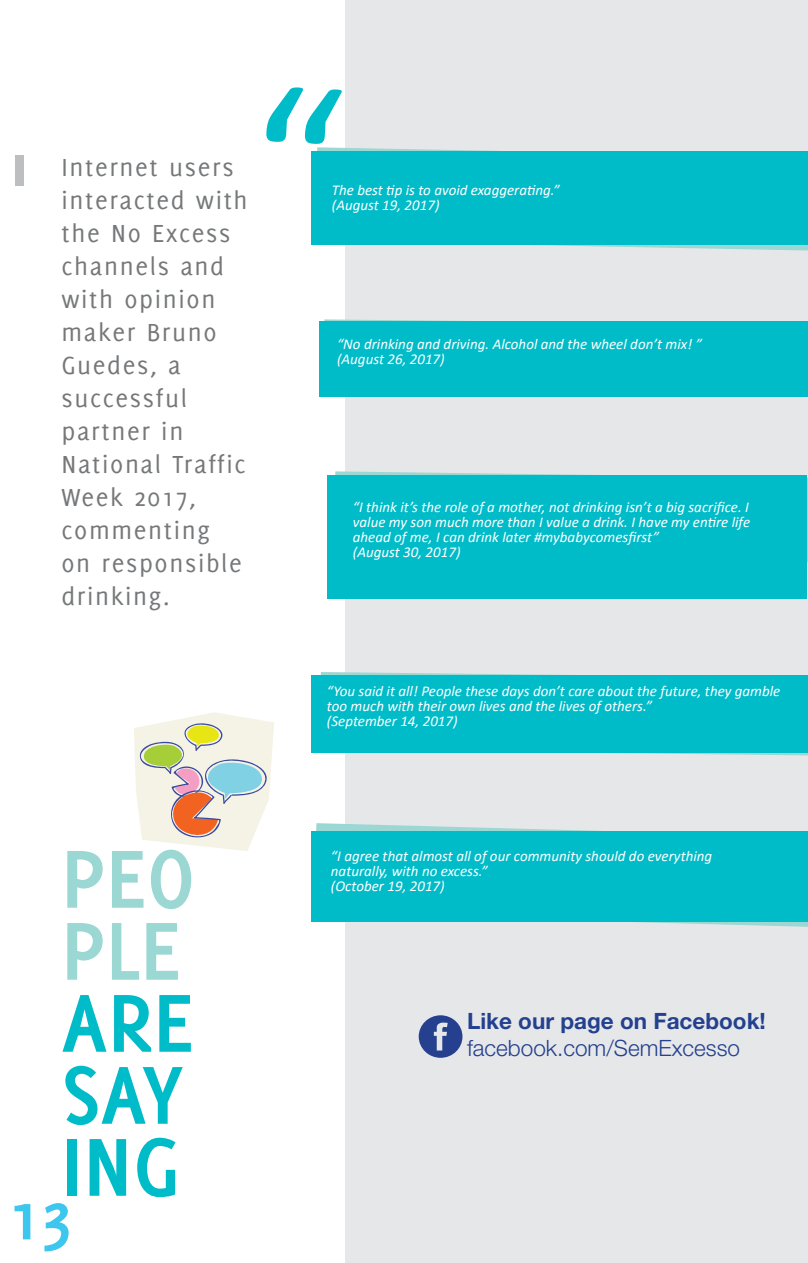
<style>
.page{position:relative;width:808px;height:1263px;background:#fff}
.page>*{position:absolute;margin:0;border:0;box-sizing:border-box;transform-origin:0 0}
.t1{font:700 90px/72px "Delicious";color:#00bcc9;text-align:justify}
.t2{font:700 90px/72px "Delicious";color:#9bd7d3}
.t3{font:700 72px "Delicious";color:#3dc6ee}
.t4{font:27px/33px "Delicious";letter-spacing:.06em;color:#757779}
.t5{font:300 22.5px "Helvetica Neue LT Pro";color:#24418f}
.t6{font:700 22.5px "Helvetica Neue LT Pro";color:#24418f}
.t7{font:italic 15px/15px "Calibri";color:#fff}
</style>
<div class="page">
<div style="left:346px;top:1px;width:462px;height:1262px;background:#e6e7e8"></div>
<div style="left:15px;top:155px;width:9px;height:30px;background:#bcbec0"></div>
<svg style="left:312px;top:823px;width:496px;height:104px"></svg>
<div style="left:312px;top:831px;width:496px;height:90px;background:#00bcc9"></div>
<svg style="left:134px;top:712px;width:140px;height:139px"></svg>
<svg style="left:320px;top:672px;width:488px;height:83px"></svg>
<div style="left:312px;top:675px;width:496px;height:78px;background:#00bcc9"></div>
<svg style="left:311px;top:147px;width:497px;height:103px"></svg>
<div style="left:312px;top:152px;width:496px;height:93px;background:#00bcc9"></div>
<svg style="left:319px;top:319px;width:489px;height:3px"></svg>
<div style="left:319px;top:322px;width:489px;height:75px;background:#00bcc9"></div>
<svg style="left:335px;top:471px;width:473px;height:91px"></svg>
<div style="left:327px;top:475px;width:480px;height:123px;background:#00bcc9"></div>
<svg style="left:419px;top:1015px;width:43px;height:43px"></svg>
<h3 class="t4" style="left:62px;top:150px;width:188px">Internet users interacted with the No Excess channels and with opinion maker Bruno<br>Guedes, a successful partner in<br>National Traffic<br>Week 2017, commenting<br>on responsible drinking.</h3>
<h1 class="t2" style="left:62px;top:841px;width:136px">PEO<br>PLE</h1>
<h1 class="t1" style="left:62px;top:985px;width:134px">ARE SAY ING</h1>
<h2 class="t3" style="left:7px;top:1175px;width:66px">13</h2>
<p class="t7" style="left:332px;top:182px;width:230px">The best tip is to avoid exaggerating.” (August 19, 2017)</p>
<p class="t7" style="left:337px;top:335px;width:366px">“No drinking and driving. Alcohol and the wheel don’t mix! ” (August 26, 2017)</p>
<p class="t7" style="left:353px;top:499px;width:399px">“I think it’s the role of a mother, not drinking isn’t a big sacrifice. I value my son much more than I value a drink. I have my entire life ahead of me, I can drink later #mybabycomesfirst”<br>(August 30, 2017)</p>
<p class="t7" style="left:327px;top:683px;width:455px">“You said it all! People these days don’t care about the future, they gamble too much with their own lives and the lives of others.”<br>(September 14, 2017)</p>
<p class="t7" style="left:331px;top:848px;width:383px">“I agree that almost all of our community should do everything naturally, with no excess.”<br>(October 19, 2017)</p>
<h3 class="t6" style="left:467px;top:1007px;width:300px">Like our page on Facebook!</h3>
<h3 class="t5" style="left:467px;top:1034px;width:274px">facebook.com/SemExcesso</h3>
</div>
